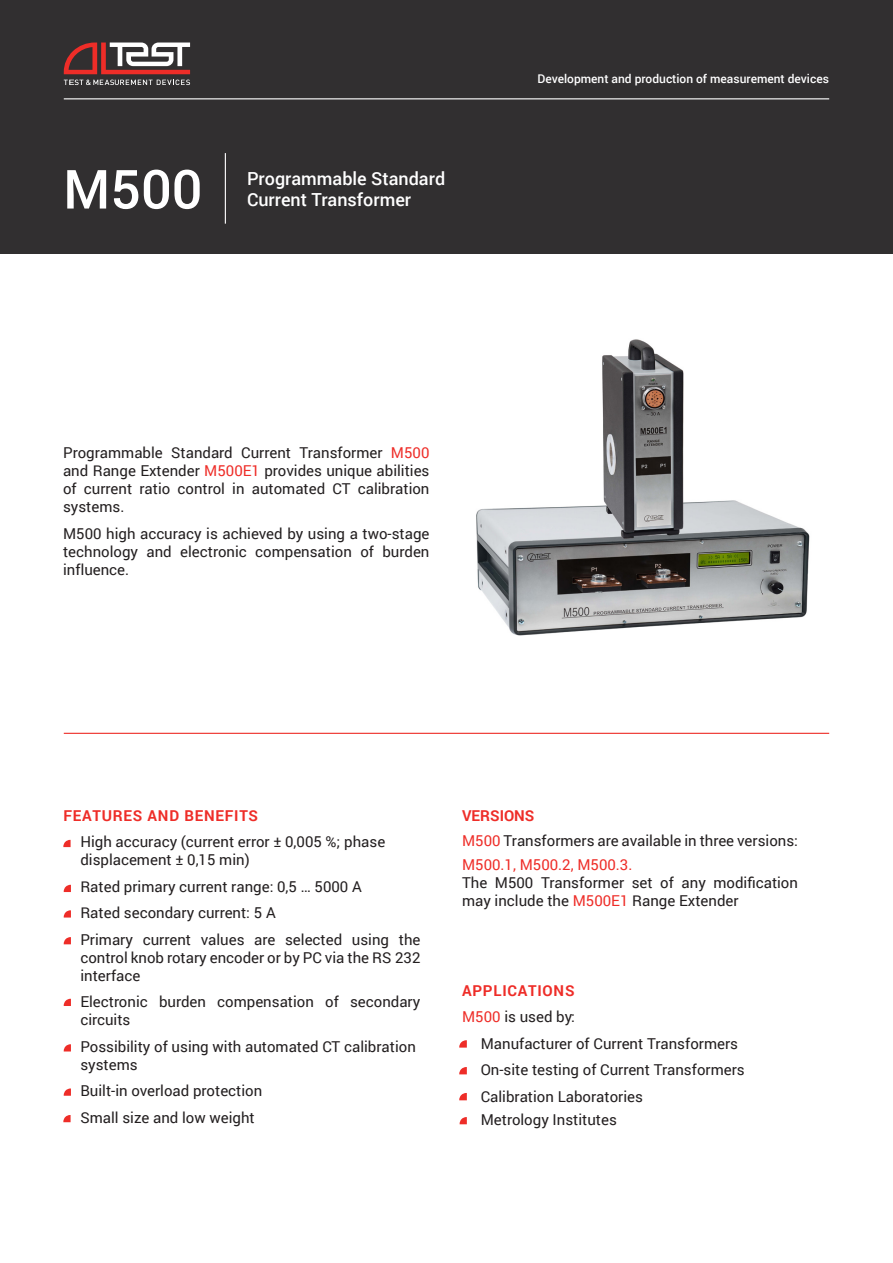
<style>
.page{position:relative;width:893px;height:1263px;background:#fff}
.page>*{position:absolute;margin:0;border:0;box-sizing:border-box;transform-origin:0 0}
.t1{font:500 54px "Roboto";color:#fff}
.t2{font:500 18px "Roboto";color:#fff}
.t3{font:15px/18px "Roboto";color:#231f20}
.t4{font:700 15px "Roboto";letter-spacing:.05em;color:#ee2d28}
.t5{font:15px "Roboto";color:#ee2d28}
.t6{font:700 15px "Roboto";color:#ee2d28}
.t7{font:500 12px "Roboto";color:#fff}
.s1{color:#ee2d28}
</style>
<div class="page">
<div style="left:0;top:0;width:893px;height:254px;background:#312f30"></div>
<hr style="left:64px;top:98px;width:765px;height:1px;background:#fff">
<hr style="left:64px;top:733px;width:765px;height:1px;background:#ee2d28">
<hr style="left:225px;top:153px;width:1px;height:71px;background:#fff">
<svg style="left:63px;top:1115px;width:8px;height:7px"></svg>
<svg style="left:63px;top:840px;width:8px;height:7px"></svg>
<svg style="left:64px;top:885px;width:7px;height:7px"></svg>
<svg style="left:64px;top:910px;width:7px;height:7px"></svg>
<svg style="left:64px;top:937px;width:7px;height:7px"></svg>
<svg style="left:64px;top:999px;width:7px;height:7px"></svg>
<svg style="left:64px;top:1044px;width:7px;height:7px"></svg>
<svg style="left:64px;top:1088px;width:7px;height:8px"></svg>
<img style="left:476px;top:339px;width:334px;height:297px">
<svg style="left:64px;top:43px;width:126px;height:31px"></svg>
<svg style="left:64px;top:80px;width:126px;height:5px"></svg>
<svg style="left:460px;top:1117px;width:7px;height:7px"></svg>
<svg style="left:459px;top:1040px;width:8px;height:7px"></svg>
<svg style="left:459px;top:1067px;width:8px;height:7px"></svg>
<svg style="left:459px;top:1093px;width:8px;height:7px"></svg>
<p class="t1" style="left:63px;top:151px;width:141px">M500</p>
<p class="t2" style="left:247px;top:166px;width:200px">Programmable Standard</p>
<p class="t2" style="left:247px;top:187px;width:166px">Current Transformer</p>
<p class="t7" style="left:538px;top:71px;width:293px">Development and production of measurement devices</p>
<p class="t3" style="left:63px;top:443px;width:368px;text-align:justify">Programmable Standard Current Transformer <span class="s1">М500 </span>and Range Extender <span class="s1">М500E1</span> provides unique abilities of current ratio control in automated CT calibration systems.</p>
<p class="t3" style="left:63px;top:524px;width:368px;text-align:justify">M500 high accuracy is achieved by using a two-stage technology and electronic compensation of burden influence.</p>
<p class="t4" style="left:63px;top:805px;width:196px">FEATURES AND BENEFITS</p>
<p class="t3" style="left:80px;top:832px;width:306px">High accuracy (current error ± 0,005 %; phase displacement ± 0,15 min)</p>
<p class="t3" style="left:80px;top:877px;width:283px">Rated primary current range: 0,5 … 5000 А</p>
<p class="t3" style="left:80px;top:903px;width:197px">Rated secondary current: 5 А</p>
<p class="t3" style="left:80px;top:930px;width:342px;text-align:justify">Primary current values are selected using the control knob rotary encoder or by PC via the RS 232 interface</p>
<p class="t3" style="left:80px;top:992px;width:342px">Electronic burden compensation of secondary circuits</p>
<p class="t3" style="left:80px;top:1037px;width:337px">Possibility of using with automated CT calibration systems</p>
<p class="t3" style="left:80px;top:1081px;width:183px">Built-in overload protection</p>
<p class="t3" style="left:80px;top:1108px;width:176px">Small size and low weight</p>
<p class="t6" style="left:462px;top:805px;width:74px">VERSIONS</p>
<p class="t3" style="left:462px;top:831px;width:337px"><span class="s1">M500</span> Transformers are available in three versions:</p>
<p class="t5" style="left:462px;top:854px;width:172px">M500.1, M500.2, M500.3.</p>
<p class="t3" style="left:462px;top:873px;width:337px">The M500 Transformer set of any modification may include the <span class="s1">M500E1</span> Range Extender</p>
<p class="t4" style="left:462px;top:980px;width:114px">APPLICATIONS</p>
<p class="t3" style="left:462px;top:1007px;width:114px"><span class="s1">M500</span> is used by:</p>
<p class="t3" style="left:481px;top:1034px;width:259px">Manufacturer of Current Transformers</p>
<p class="t3" style="left:481px;top:1060px;width:265px">On-site testing of Current Transformers</p>
<p class="t3" style="left:481px;top:1087px;width:164px">Calibration Laboratories</p>
<p class="t3" style="left:481px;top:1110px;width:138px">Metrology Institutes</p>
</div>
